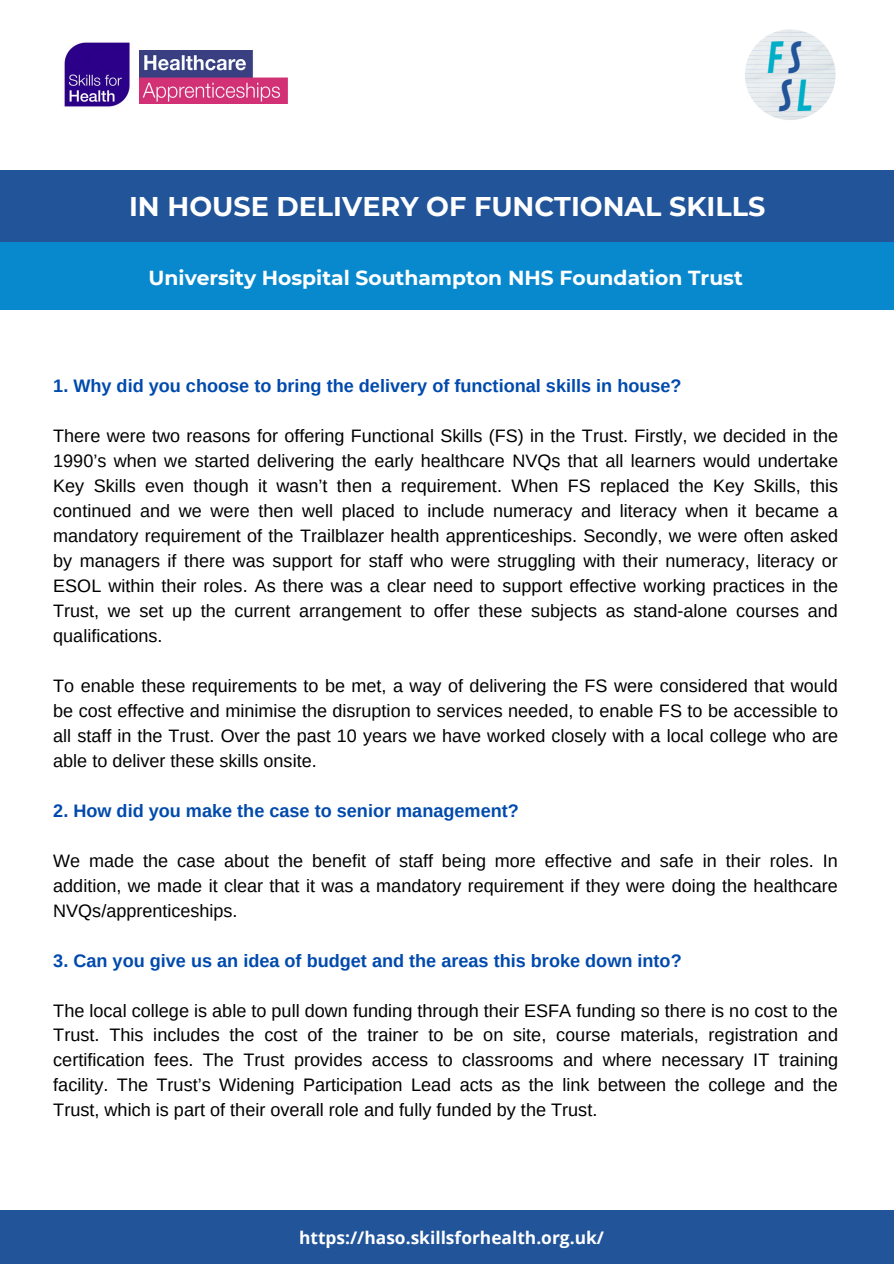
<style>
.page{position:relative;width:894px;height:1264px;background:#fff}
.page>*{position:absolute;margin:0;border:0;box-sizing:border-box;transform-origin:0 0}
.t1{font:41.4px/38.4px "Contrail One";color:#00aec7}
.t2{font:700 27px "Montserrat";color:#fff}
.t3{font:700 20.25px "Montserrat";color:#fff}
.t4{font:18.15px/24.9px "Arimo";color:#000;text-align:justify}
.t5{font:700 18.15px "Arimo";color:#004aad}
.t6{font:18px/24.9px "Arimo";color:#000;text-align:justify}
.t7{font:700 17.4px "Open Sans";color:#fff}
.s1{color:#215499}
</style>
<div class="page">
<img style="left:139px;top:51px;width:148px;height:52px">
<img style="left:64px;top:42px;width:68px;height:67px">
<div style="left:0;top:1210px;width:893px;height:53px;background:#215499"></div>
<div style="left:0;top:170px;width:893px;height:72px;background:#215499"></div>
<div style="left:0;top:242px;width:893px;height:68px;background:#0889ce"></div>
<h1 class="t1" style="left:765px;top:40px;width:49px">F<span class="s1">S<br>S</span>L</h1>
<h2 class="t2" style="left:129px;top:190px;width:637px">IN HOUSE DELIVERY OF FUNCTIONAL SKILLS</h2>
<p class="t3" style="left:148px;top:265px;width:595px">University Hospital Southampton NHS Foundation Trust</p>
<p class="t5" style="left:53px;top:376px;width:629px">1. Why did you choose to bring the delivery of functional skills in house?</p>
<p class="t6" style="left:53px;top:423px;width:786px">There were two reasons for offering Functional Skills (FS) in the Trust. Firstly, we decided in the 1990’s when we started delivering the early healthcare NVQs that all learners would undertake Key Skills even though it wasn’t then a requirement. When FS replaced the Key Skills, this continued and we were then well placed to include numeracy and literacy when it became a mandatory requirement of the Trailblazer health apprenticeships. Secondly, we were often asked by managers if there was support for staff who were struggling with their numeracy, literacy or ESOL within their roles. As there was a clear need to support effective working practices in the Trust, we set up the current arrangement to offer these subjects as stand-alone courses and qualifications.</p>
<p class="t6" style="left:53px;top:673px;width:786px">To enable these requirements to be met, a way of delivering the FS were considered that would be cost effective and minimise the disruption to services needed, to enable FS to be accessible to all staff in the Trust. Over the past 10 years we have worked closely with a local college who are able to deliver these skills onsite.</p>
<p class="t5" style="left:53px;top:800px;width:467px">2. How did you make the case to senior management?</p>
<p class="t6" style="left:53px;top:848px;width:785px">We made the case about the benefit of staff being more effective and safe in their roles. In addition, we made it clear that it was a mandatory requirement if they were doing the healthcare NVQs/apprenticeships.</p>
<p class="t5" style="left:53px;top:950px;width:629px">3. Can you give us an idea of budget and the areas this broke down into?</p>
<p class="t4" style="left:53px;top:997px;width:786px">The local college is able to pull down funding through their ESFA funding so there is no cost to the Trust. This includes the cost of the trainer to be on site, course materials, registration and certification fees. The Trust provides access to classrooms and where necessary IT training facility. The Trust’s Widening Participation Lead acts as the link between the college and the Trust, which is part of their overall role and fully funded by the Trust.</p>
<p class="t7" style="left:299px;top:1225px;width:306px">https://haso.skillsforhealth.org.uk/</p>
</div>
